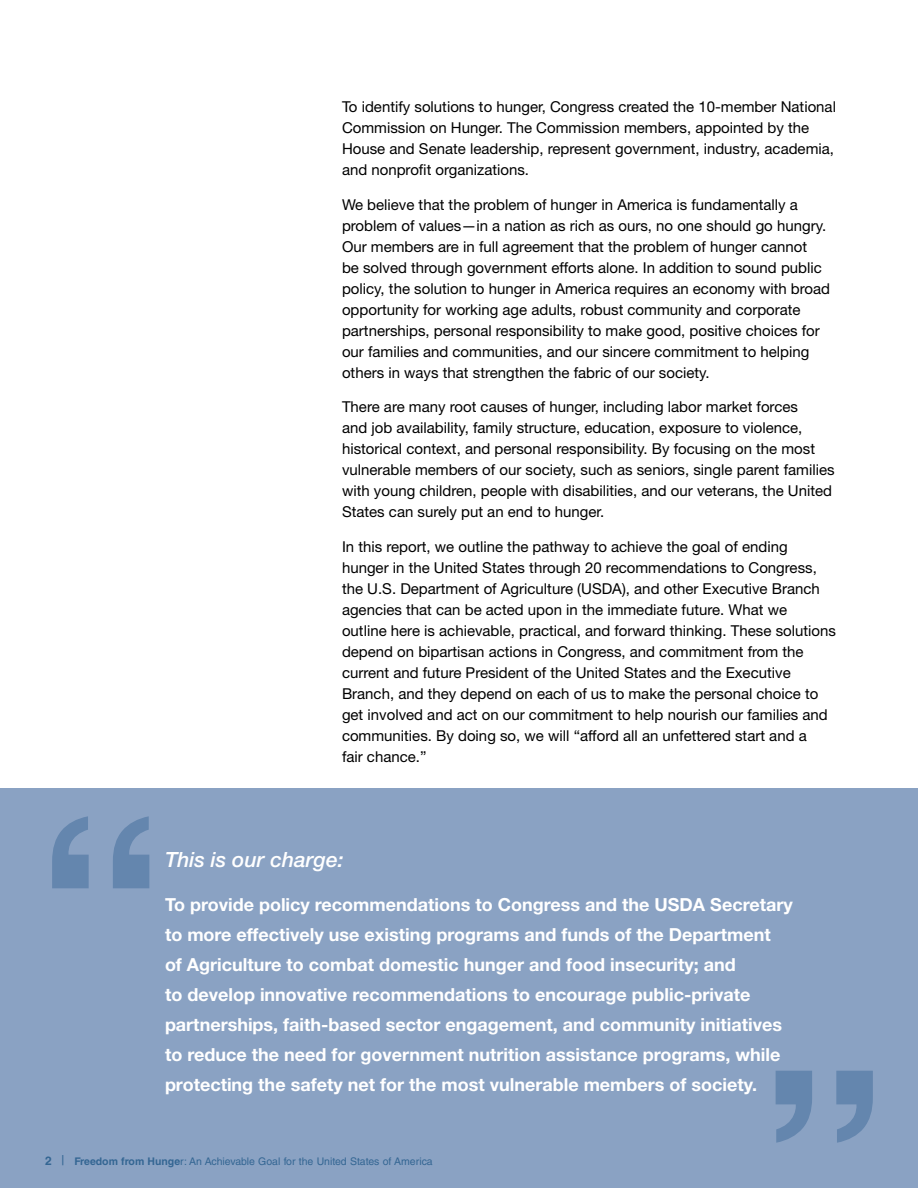
<style>
.page{position:relative;width:918px;height:1188px;background:#fff}
.page>*{position:absolute;margin:0;border:0;box-sizing:border-box;transform-origin:0 0}
.t1{font:italic 500 21px "Helvetica Neue LT Std";color:#fff}
.t2{font:700 18px/30px "Helvetica Neue LT Std";color:#fff}
.t3{font:15px/21px "Helvetica Neue LT Std";color:#000}
.t4{font:10.5px "Helvetica LT Std";color:#346693}
.s1{font-weight:700;font-size:12px}
.s2{font-size:13.5px}
.s3{font-weight:700}
</style>
<div class="page">
<div style="left:0;top:788px;width:918px;height:400px;background:#8aa2c3"></div>
<svg style="left:113px;top:816px;width:36px;height:72px"></svg>
<svg style="left:52px;top:816px;width:37px;height:72px"></svg>
<svg style="left:776px;top:1071px;width:36px;height:72px"></svg>
<svg style="left:836px;top:1071px;width:37px;height:72px"></svg>
<p class="t3" style="left:342px;top:96px;width:496px">To identify solutions to hunger, Congress created the 10-member National Commission on Hunger. The Commission members, appointed by the House and Senate leadership, represent government, industry, academia, and nonprofit organizations.</p>
<p class="t3" style="left:342px;top:194px;width:490px">We believe that the problem of hunger in America is fundamentally a problem of values—in a nation as rich as ours, no one should go hungry.<br>Our members are in full agreement that the problem of hunger cannot<br>be solved through government efforts alone. In addition to sound public policy, the solution to hunger in America requires an economy with broad opportunity for working age adults, robust community and corporate partnerships, personal responsibility to make good, positive choices for our families and communities, and our sincere commitment to helping others in ways that strengthen the fabric of our society.</p>
<p class="t3" style="left:342px;top:396px;width:494px">There are many root causes of hunger, including labor market forces<br>and job availability, family structure, education, exposure to violence, historical context, and personal responsibility. By focusing on the most vulnerable members of our society, such as seniors, single parent families with young children, people with disabilities, and our veterans, the United States can surely put an end to hunger.</p>
<p class="t3" style="left:342px;top:536px;width:495px">In this report, we outline the pathway to achieve the goal of ending hunger in the United States through 20 recommendations to Congress, the U.S. Department of Agriculture (USDA), and other Executive Branch agencies that can be acted upon in the immediate future. What we<br>outline here is achievable, practical, and forward thinking. These solutions depend on bipartisan actions in Congress, and commitment from the current and future President of the United States and the Executive Branch, and they depend on each of us to make the personal choice to get involved and act on our commitment to help nourish our families and communities. By doing so, we will “afford all an unfettered start and a<br>fair chance.”</p>
<p class="t1" style="left:165px;top:847px;width:180px">This is our charge:</p>
<p class="t2" style="left:165px;top:889px;width:629px">To provide policy recommendations to Congress and the USDA Secretary to more effectively use existing programs and funds of the Department<br>of Agriculture to combat domestic hunger and food insecurity; and<br>to develop innovative recommendations to encourage public-private partnerships, faith-based sector engagement, and community initiatives to reduce the need for government nutrition assistance programs, while protecting the safety net for the most vulnerable members of society.</p>
<p class="t4" style="left:45px;top:1156px;width:389px"><span class="s1">2</span> <span class="s2">|</span> <span class="s3">Freedom from Hunge</span>r: An Achievable Goal for the United States of America</p>
</div>
